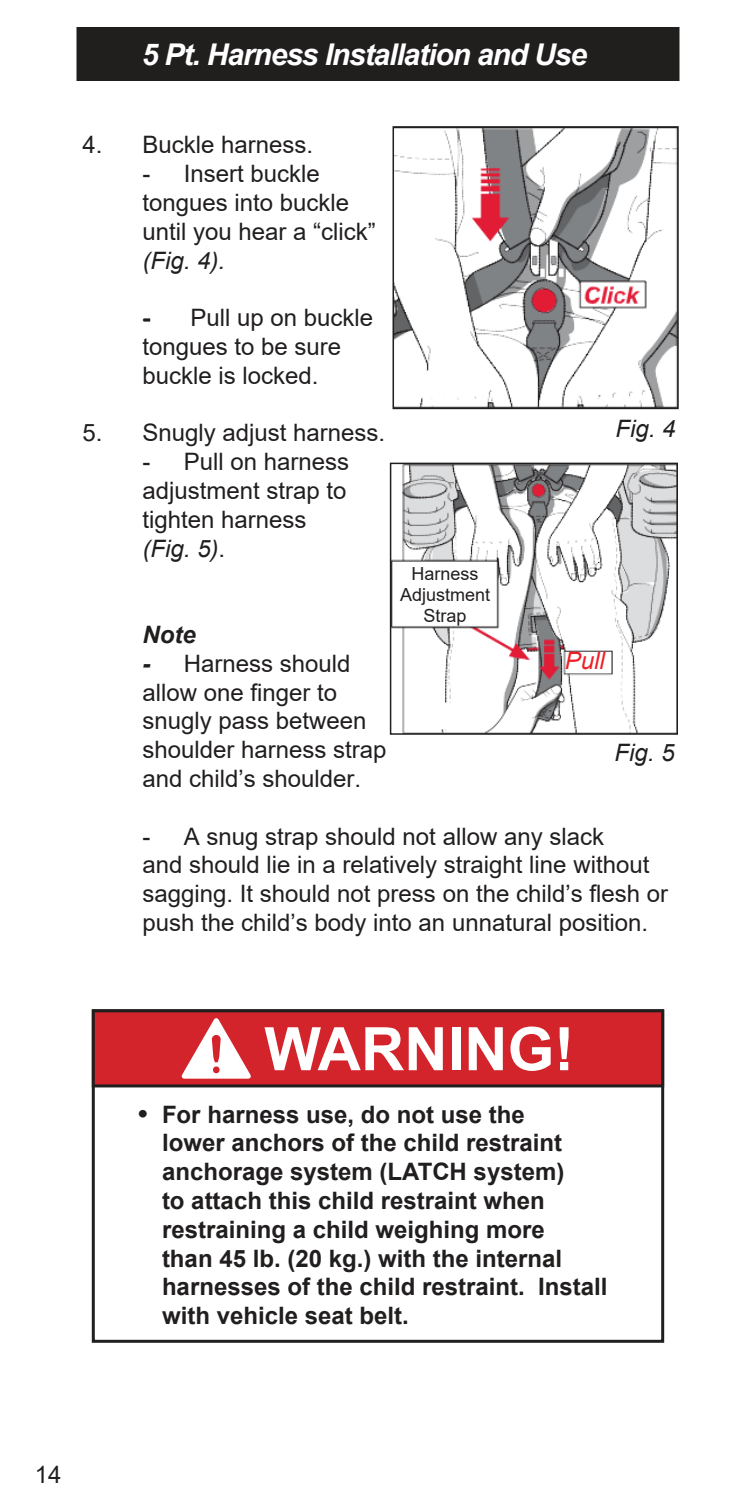
<style>
.page{position:relative;width:756px;height:1512px;background:#fff}
.page>*{position:absolute;margin:0;border:0;box-sizing:border-box;transform-origin:0 0}
.t1{font:700 60px "Arial";color:#fff}
.t2{font:italic 700 30px "Arial";letter-spacing:-.035em;color:#fff}
.t3{font:24px/28.8px "Arial";color:#211e1e}
.t4{font:700 24px/28.8px "Arial";color:#211e1e}
.t5{font:italic 24px "Arial";color:#211e1e}
.t6{font:italic 700 24px "Arial";color:#211e1e}
.t7{font:italic 24px "Arial";color:#ed2026}
.t8{font:18px/21px "Arial";color:#211e1e;text-align:center}
.s1{font-style:italic}
.s2{font-weight:700;font-style:italic}
.s3{font-size:27px}
</style>
<div class="page">
<div style="left:78px;top:28px;width:600px;height:52px;background:#211e1e"></div>
<div style="left:76px;top:27px;width:604px;height:54px;border:3px solid #211e1e"></div>
<div style="left:92px;top:1009px;width:572px;height:334px;border:3px solid #211e1e"></div>
<div style="left:93px;top:1011px;width:570px;height:75px;background:#d3232b"></div>
<div style="left:92px;top:1009px;width:572px;height:78px;border:3px solid #211e1e"></div>
<svg style="left:181px;top:1018px;width:70px;height:61px"></svg>
<img style="left:396px;top:129px;width:280px;height:277px">
<div style="left:393px;top:126px;width:286px;height:283px;border:2px solid #211e1e"></div>
<img style="left:393px;top:466px;width:282px;height:266px">
<div style="left:390px;top:463px;width:288px;height:272px;border:2px solid #211e1e"></div>
<p class="t3" style="left:82px;top:130px;width:22px">4.</p>
<p class="t3" style="left:82px;top:418px;width:22px">5.</p>
<p class="t2" style="left:142px;top:34px;width:447px">5 Pt. Harness Installation and Use</p>
<p class="t3" style="left:142px;top:130px;width:172px">Buckle harness.</p>
<p class="t3" style="left:142px;top:159px;width:235px">- Insert buckle tongues into buckle until you hear a “click”</p>
<p class="t5" style="left:142px;top:245px;width:84px">(Fig. 4).</p>
<p class="t3" style="left:142px;top:303px;width:232px;text-indent:48px">Pull up on buckle tongues to be sure buckle is locked.</p>
<p class="t3" style="left:142px;top:418px;width:244px">Snugly adjust harness.</p>
<p class="t3" style="left:142px;top:447px;width:208px">- Pull on harness adjustment strap to tighten harness <span class="s1">(Fig. 5)</span>.</p>
<p class="t3" style="left:142px;top:303px;width:9px">-</p>
<p class="t6" style="left:142px;top:618px;width:55px">Note</p>
<p class="t3" style="left:142px;top:649px;width:246px"><span class="s2">-</span> Harness should allow one finger to snugly pass between shoulder harness strap and child’s shoulder.</p>
<p class="t8" style="left:400px;top:563px;width:92px">Harness<br>Adjustment<br>Strap</p>
<p class="t5" style="left:615px;top:414px;width:62px">Fig. 4</p>
<p class="t7" style="left:565px;top:645px;width:42px">Pull</p>
<p class="t5" style="left:615px;top:737px;width:62px">Fig. 5</p>
<p class="t3" style="left:142px;top:822px;width:527px">- A snug strap should not allow any slack<br>and should lie in a relatively straight line without sagging. It should not press on the child’s flesh or push the child’s body into an unnatural position.</p>
<h1 class="t1" style="left:264px;top:1007px;width:311px">WARNING!</h1>
<p class="t4" style="left:162px;top:1100px;width:447px;text-indent:-24px"><span class="s3">•</span> For harness use, do not use the<br>lower anchors of the child restraint anchorage system (LATCH system)<br>to attach this child restraint when restraining a child weighing more<br>than 45 lb. (20 kg.) with the internal harnesses of the child restraint. Install with vehicle seat belt.</p>
<p class="t3" style="left:35px;top:1460px;width:28px">14</p>
</div>
